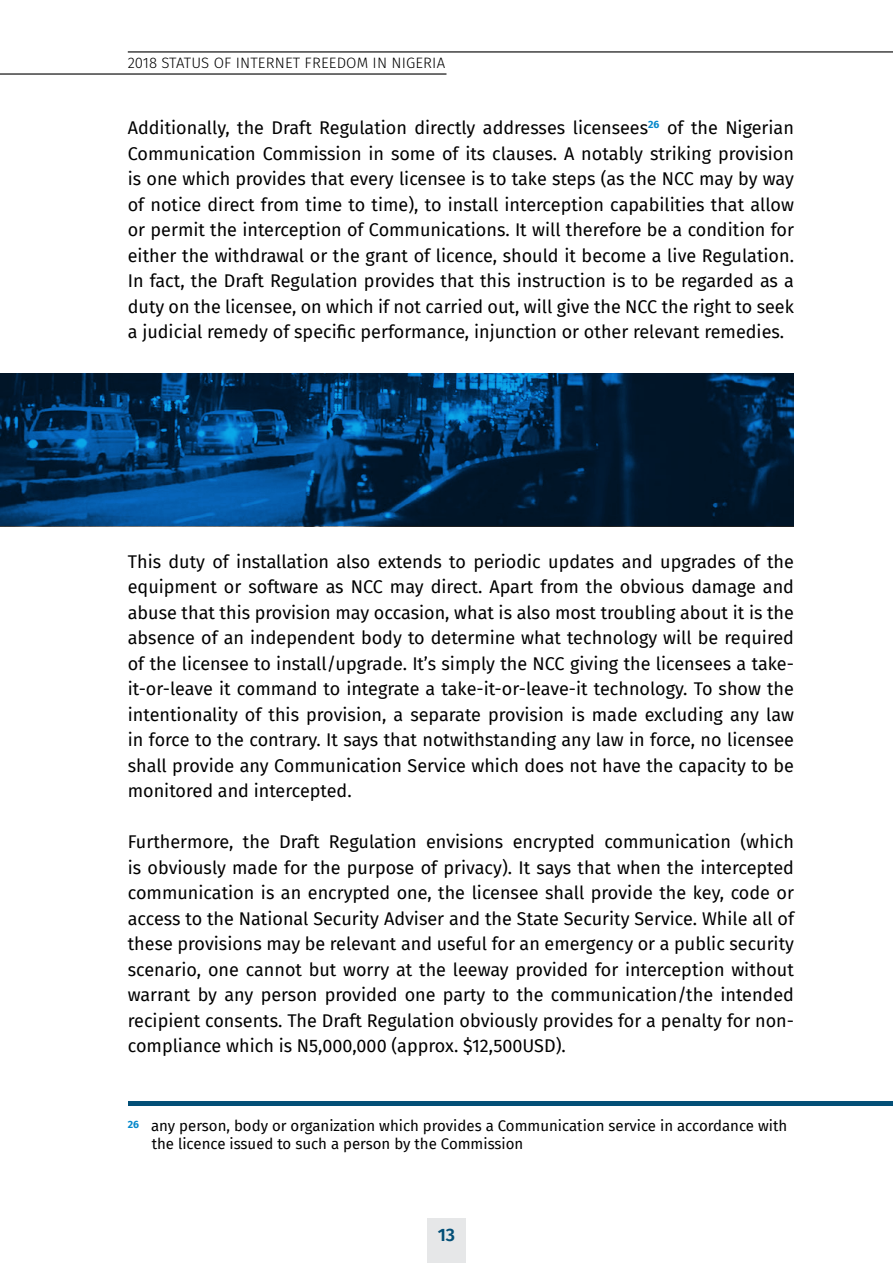
<style>
.page{position:relative;width:893px;height:1263px;background:#fff}
.page>*{position:absolute;margin:0;border:0;box-sizing:border-box;transform-origin:0 0}
.t1{font:18px/25.5px "Fira Sans";color:#000;text-align:justify}
.t2{font:600 18px "Fira Sans";color:#034f77}
.t3{font:15px/18px "Fira Sans";color:#000}
.t4{font:300 15px "Fira Sans";letter-spacing:.01em;color:#000}
</style>
<div class="page">
<div style="left:427px;top:1219px;width:39px;height:44px;background:#e6e7e8"></div>
<hr style="left:0;top:73px;width:446px;height:2px;background:#000">
<hr style="left:128px;top:51px;width:765px;height:2px;background:#000">
<hr style="left:129px;top:1101px;width:764px;height:4px;background:#034f77">
<svg style="left:0;top:373px;width:794px;height:153px"></svg>
<p class="t4" style="left:128px;top:52px;width:319px">2018 STATUS OF INTERNET FREEDOM IN NIGERIA</p>
<p class="t1" style="left:128px;top:115px;width:668px">Additionally, the Draft Regulation directly addresses licensees<sup>26</sup> of the Nigerian Communication Commission in some of its clauses. A notably striking provision is one which provides that every licensee is to take steps (as the NCC may by way of notice direct from time to time), to install interception capabilities that allow or permit the interception of Communications. It will therefore be a condition for either the withdrawal or the grant of licence, should it become a live Regulation.<br>In fact, the Draft Regulation provides that this instruction is to be regarded as a duty on the licensee, on which if not carried out, will give the NCC the right to seek a judicial remedy of specific performance, injunction or other relevant remedies.</p>
<p class="t1" style="left:128px;top:548px;width:668px">This duty of installation also extends to periodic updates and upgrades of the equipment or software as NCC may direct. Apart from the obvious damage and abuse that this provision may occasion, what is also most troubling about it is the absence of an independent body to determine what technology will be required of the licensee to install/upgrade. It’s simply the NCC giving the licensees a take&shy;it-or-leave it command to integrate a take-it-or-leave-it technology. To show the intentionality of this provision, a separate provision is made excluding any law in force to the contrary. It says that notwithstanding any law in force, no licensee shall provide any Communication Service which does not have the capacity to be monitored and intercepted.</p>
<p class="t1" style="left:128px;top:829px;width:668px">Furthermore, the Draft Regulation envisions encrypted communication (which is obviously made for the purpose of privacy). It says that when the intercepted communication is an encrypted one, the licensee shall provide the key, code or access to the National Security Adviser and the State Security Service. While all of these provisions may be relevant and useful for an emergency or a public security scenario, one cannot but worry at the leeway provided for interception without warrant by any person provided one party to the communication/the intended recipient consents. The Draft Regulation obviously provides for a penalty for non&shy;compliance which is N5,000,000 (approx. $12,500USD).</p>
<p class="t3" style="left:152px;top:1116px;width:637px;text-indent:-24px"><sup>26</sup> any person, body or organization which provides a Communication service in accordance with the licence issued to such a person by the Commission</p>
<p class="t2" style="left:438px;top:1220px;width:19px">13</p>
</div>
